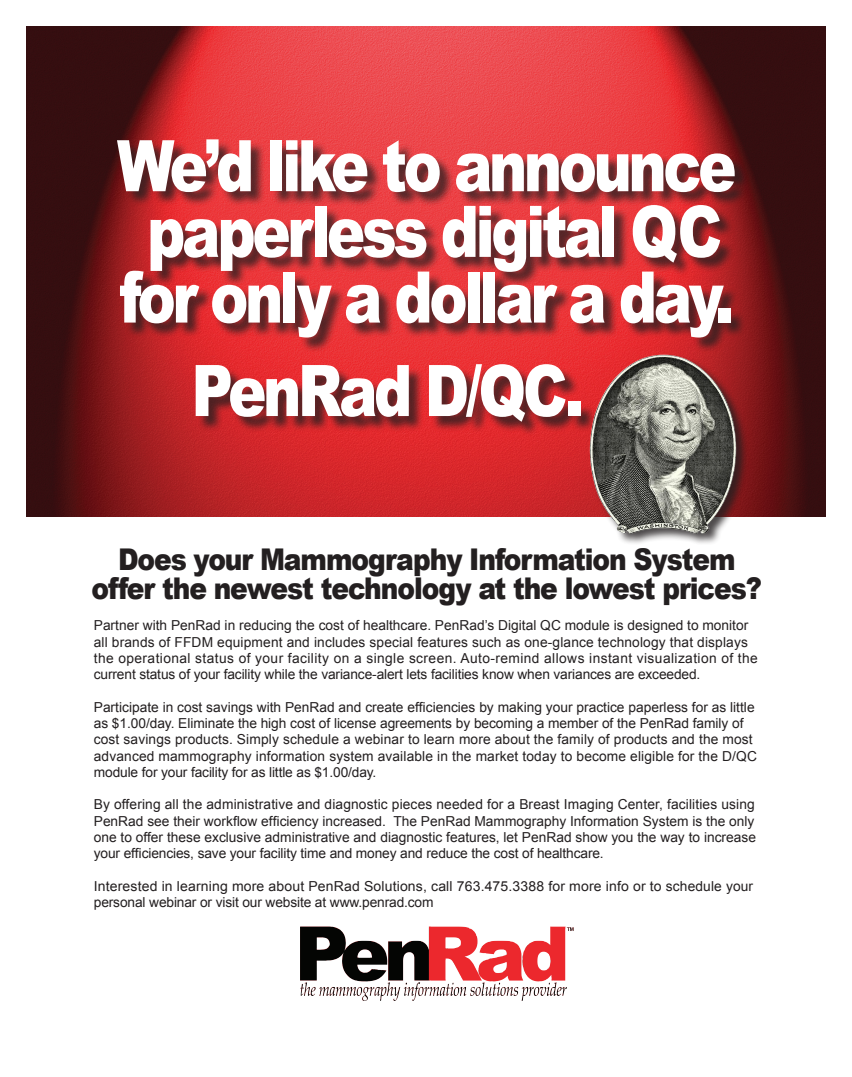
<style>
.page{position:relative;width:852px;height:1077px;background:#fff}
.page>*{position:absolute;margin:0;border:0;box-sizing:border-box;transform-origin:0 0}
.t1{font:900 71.25px/65.6px "Arial";letter-spacing:-.06em;color:#fff;text-align:center;scale:.81 1}
.t2{font:900 29.88px/29.8px "Arial";letter-spacing:-.04em;color:#231f20;text-align:center;scale:.88 1}
.t3{font:13.75px/16.2px "Arial";color:#231f20}
</style>
<div class="page">
<img style="left:26px;top:26px;width:799px;height:490px">
<div style="left:118px;top:141px;width:631px;height:295px;background:#231f20;opacity:.75"></div>
<img style="left:300px;top:926px;width:274px;height:75px">
<img style="left:582px;top:347px;width:164px;height:197px">
<h1 class="t1" style="left:117px;top:134px;width:766px">We’d like to announce paperless digital QC for only a dollar a day.</h1>
<h1 class="t1" style="left:191px;top:358px;width:486px">PenRad D/QC.</h1>
<h2 class="t2" style="left:92px;top:544px;width:763px">Does your Mammography Information System offer the newest technology at the lowest prices?</h2>
<p class="t3" style="left:94px;top:617px;width:665px">Partner with PenRad in reducing the cost of healthcare. PenRad’s Digital QC module is designed to monitor all brands of FFDM equipment and includes special features such as one-glance technology that displays the operational status of your facility on a single screen. Auto-remind allows instant visualization of the current status of your facility while the variance-alert lets facilities know when variances are exceeded.</p>
<p class="t3" style="left:94px;top:698px;width:664px">Participate in cost savings with PenRad and create efficiencies by making your practice paperless for as little as $1.00/day. Eliminate the high cost of license agreements by becoming a member of the PenRad family of cost savings products. Simply schedule a webinar to learn more about the family of products and the most advanced mammography information system available in the market today to become eligible for the D/QC module for your facility for as little as $1.00/day.</p>
<p class="t3" style="left:94px;top:796px;width:663px;text-align:justify">By offering all the administrative and diagnostic pieces needed for a Breast Imaging Center, facilities using PenRad see their workflow efficiency increased. The PenRad Mammography Information System is the only one to offer these exclusive administrative and diagnostic features, let PenRad show you the way to increase your efficiencies, save your facility time and money and reduce the cost of healthcare.</p>
<p class="t3" style="left:94px;top:877px;width:660px">Interested in learning more about PenRad Solutions, call 763.475.3388 for more info or to schedule your personal webinar or visit our website at www.penrad.com</p>
</div>
